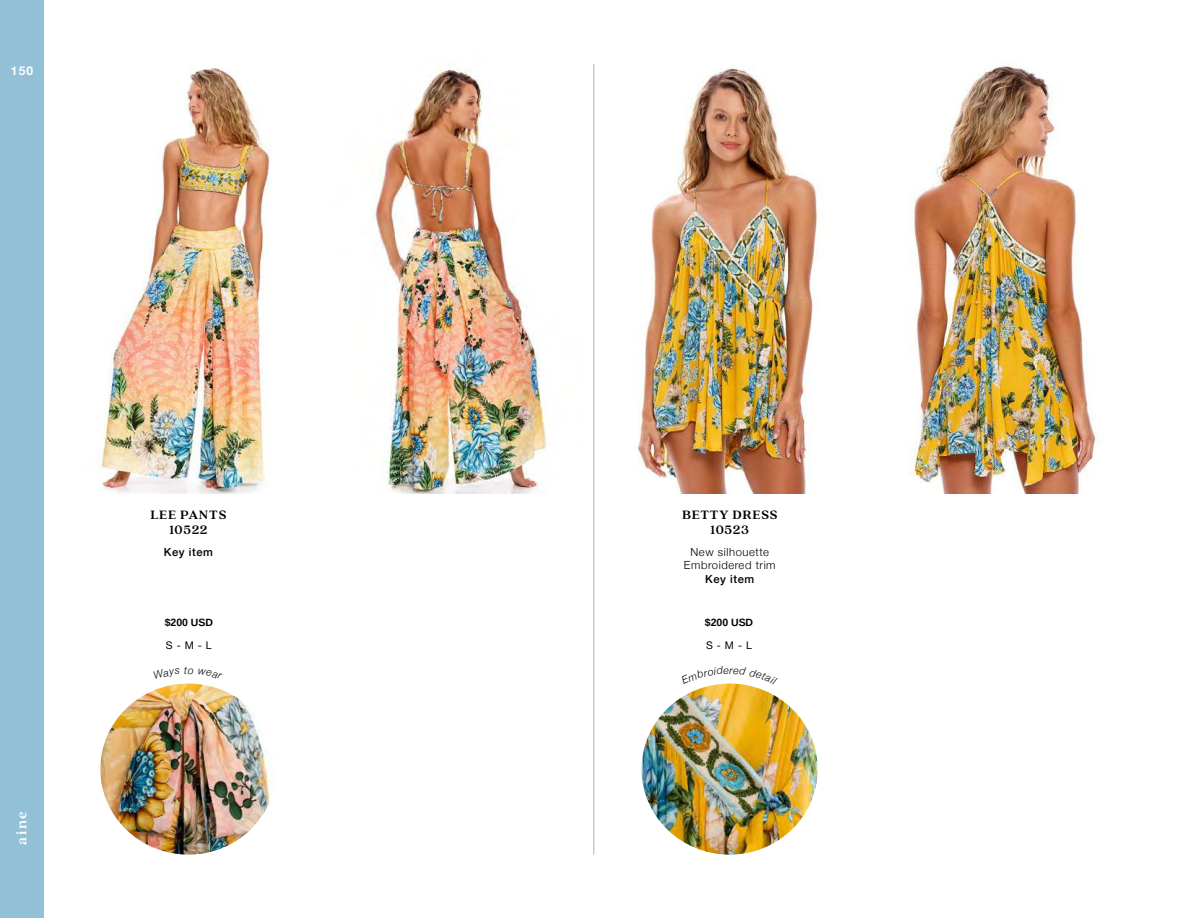
<style>
.page{position:relative;width:1188px;height:918px;background:#fff}
.page>*{position:absolute;margin:0;border:0;box-sizing:border-box;transform-origin:0 0}
.t1{font:700 15px "Quincy CF";color:#fff}
.t2{font:700 13.5px/15px "Quincy CF";letter-spacing:.05em;color:#000;text-align:center}
.t3{font:700 12px "Helvetica Neue";color:#fff}
.t4{font:300 11.25px/13.5px "Helvetica Neue";letter-spacing:.05em;color:#000;text-align:center}
.t5{font:500 11.25px "Helvetica Neue";letter-spacing:.05em;color:#000}
.t6{font:700 10.5px "Arimo";color:#000}
.t7{font:10.5px "Helvetica Neue";color:#000}
</style>
<div class="page">
<hr style="left:594px;top:64px;width:1px;height:791px;background:#b3b2b2">
<div style="left:0;top:0;width:44px;height:918px;background:#92c0d6"></div>
<img style="left:908px;top:65px;width:191px;height:429px">
<img style="left:637px;top:68px;width:181px;height:426px">
<img style="left:373px;top:64px;width:174px;height:430px">
<img style="left:99px;top:68px;width:171px;height:426px">
<img style="left:100px;top:684px;width:175px;height:171px">
<img style="left:642px;top:684px;width:176px;height:171px">
<svg style="left:722px;top:683px;width:16px;height:1px"></svg>
<p class="t3" style="left:11px;top:62px;width:24px">150</p>
<h1 class="t1" style="left:11px;top:845px;width:35px;rotate:-90deg">aine</h1>
<p class="t2" style="left:151px;top:507px;width:77px">LEE PANTS<br>10522</p>
<p class="t5" style="left:164px;top:543px;width:51px">Key item</p>
<p class="t2" style="left:682px;top:507px;width:97px">BETTY DRESS<br>10523</p>
<p class="t4" style="left:684px;top:544px;width:93px">New silhouette<br>Embroidered trim</p>
<p class="t5" style="left:705px;top:570px;width:51px">Key item</p>
<p class="t6" style="left:165px;top:618px;width:50px">$200 USD</p>
<p class="t6" style="left:705px;top:618px;width:50px">$200 USD</p>
<p class="t7" style="left:166px;top:638px;width:47px">S-M-L</p>
<p class="t7" style="left:706px;top:638px;width:47px">S-M-L</p>
</div>
